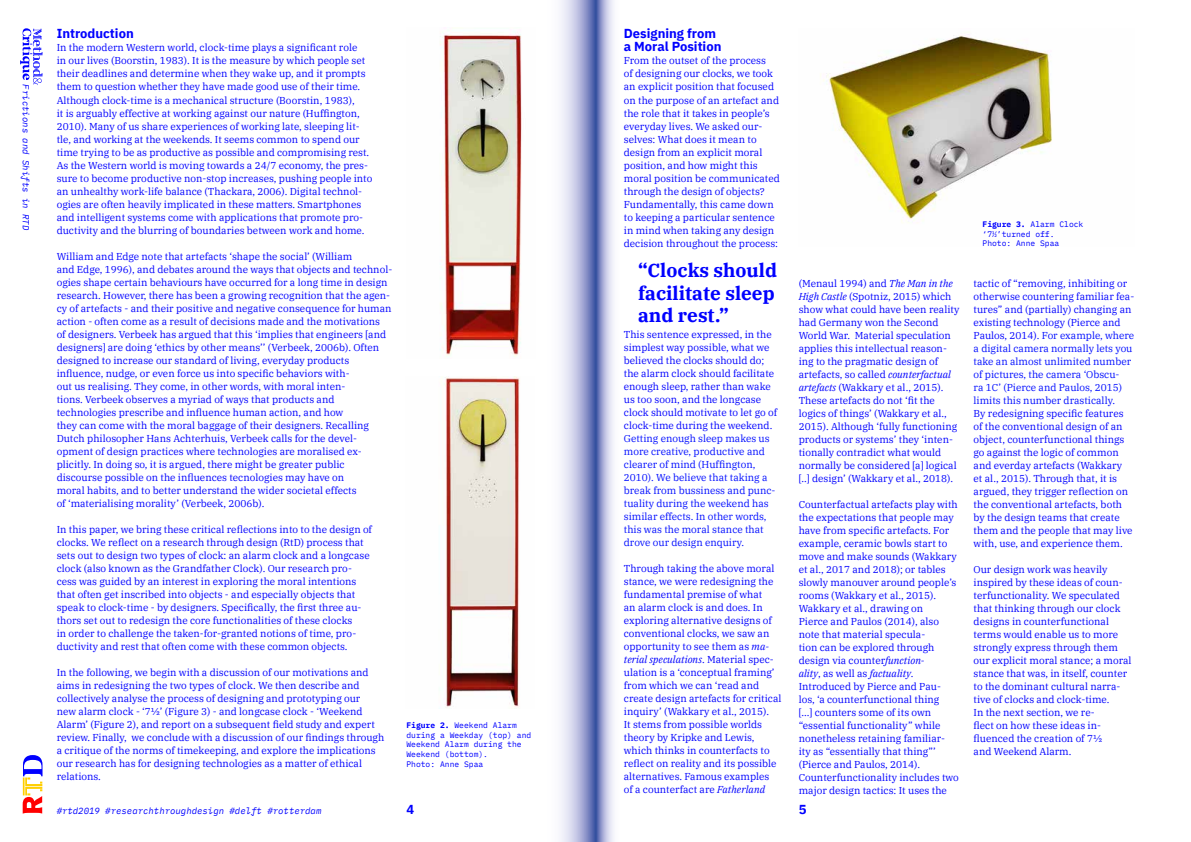
<style>
.page{position:relative;width:1191px;height:842px;background:#fff}
.page>*{position:absolute;margin:0;border:0;box-sizing:border-box;transform-origin:0 0}
.t1{font:700 19px/22.8px "IBM Plex Serif";color:#00f}
.t2{font:700 13px/13px "IBM Plex Sans";color:#00f}
.t3{font:10px/13px "IBM Plex Serif";color:#00f}
.t4{font:10px/13px "IBM Plex Serif";color:#000dff}
.t5{font:italic 9px "IBM Plex Mono";color:#00f}
.t6{font:8px/9.6px "IBM Plex Mono";color:#00f}
.s1{font-weight:700}
.s2{font-style:italic}
.s3{color:#00f}
</style>
<div class="page">
<svg style="left:595px;top:0;width:19px;height:842px;background:#a8b0d7"></svg>
<svg style="left:561px;top:0;width:34px;height:842px;background:#b0b6db"></svg>
<svg style="left:20px;top:28px;width:23px;height:57px"></svg>
<svg style="left:23px;top:755px;width:20px;height:59px"></svg>
<img style="left:440px;top:31px;width:82px;height:326px">
<img style="left:445px;top:377px;width:75px;height:331px">
<img style="left:820px;top:34px;width:232px;height:189px">
<p class="t5" style="left:33px;top:84px;width:147px;rotate:90deg">Frictions and Shifts in RTD</p>
<h2 class="t2" style="left:57px;top:26px;width:79px">Introduction</h2>
<p class="t3" style="left:57px;top:41px;width:317px">In the modern Western world, clock-time plays a significant role<br>in our lives (Boorstin, 1983). It is the measure by which people set their deadlines and determine when they wake up, and it prompts them to question whether they have made good use of their time.<br>Although clock-time is a mechanical structure (Boorstin, 1983),<br>it is arguably effective at working against our nature (Huffington, 2010). Many of us share experiences of working late, sleeping lit&shy;tle, and working at the weekends. It seems common to spend our time trying to be as productive as possible and compromising rest.<br>As the Western world is moving towards a 24/7 economy, the pres&shy;sure to become productive non-stop increases, pushing people into an unhealthy work-life balance (Thackara, 2006). Digital technol&shy;ogies are often heavily implicated in these matters. Smartphones and intelligent systems come with applications that promote pro&shy;ductivity and the blurring of boundaries between work and home.</p>
<p class="t3" style="left:57px;top:249px;width:337px">William and Edge note that artefacts ‘shape the social’ (William<br>and Edge, 1996), and debates around the ways that objects and technol&shy;ogies shape certain behaviours have occurred for a long time in design research. However, there has been a growing recognition that the agen&shy;cy of artefacts - and their positive and negative consequence for human action - often come as a result of decisions made and the motivations<br>of designers. Verbeek has argued that this ‘implies that engineers [and designers] are doing ‘ethics by other means’’ (Verbeek, 2006b). Often designed to increase our standard of living, everyday products influence, nudge, or even force us into specific behaviors with-<br>out us realising. They come, in other words, with moral inten-<br>tions. Verbeek observes a myriad of ways that products and technologies prescribe and influence human action, and how<br>they can come with the moral baggage of their designers. Recalling Dutch philosopher Hans Achterhuis, Verbeek calls for the devel&shy;opment of design practices where technologies are moralised ex&shy;plicitly. In doing so, it is argued, there might be greater public discourse possible on the influences tecnologies may have on<br>moral habits, and to better understand the wider societal effects<br>of ‘materialising morality’ (Verbeek, 2006b).</p>
<p class="t3" style="left:57px;top:522px;width:317px">In this paper, we bring these critical reflections into to the design of clocks. We reflect on a research through design (RtD) process that sets out to design two types of clock: an alarm clock and a longcase clock (also known as the Grandfather Clock). Our research pro&shy;cess was guided by an interest in exploring the moral intentions that often get inscribed into objects - and especially objects that speak to clock-time - by designers. Specifically, the first three au&shy;thors set out to redesign the core functionalities of these clocks<br>in order to challenge the taken-for-granted notions of time, pro&shy;ductivity and rest that often come with these common objects.</p>
<p class="t3" style="left:57px;top:665px;width:329px">In the following, we begin with a discussion of our motivations and aims in redesigning the two types of clock. We then describe and collectively analyse the process of designing and prototyping our<br>new alarm clock - ‘7½’ (Figure 3) - and longcase clock - ‘Weekend Alarm’ (Figure 2), and report on a subsequent field study and expert review. Finally, we conclude with a discussion of our findings through a critique of the norms of timekeeping, and explore the implications our research has for designing technologies as a matter of ethical relations.</p>
<p class="t6" style="left:406px;top:720px;width:126px"><span class="s1">Figure 2.</span> Weekend Alarm during a Weekday (top) and<br>Weekend Alarm during the<br>Weekend (bottom).<br>Photo: Anne Spaa</p>
<h2 class="t2" style="left:624px;top:26px;width:99px">Designing from a Moral Position</h2>
<p class="t3" style="left:624px;top:54px;width:158px">From the outset of the process<br>of designing our clocks, we took an explicit position that focused on the purpose of an artefact and the role that it takes in people’s everyday lives. We asked our&shy;selves: What does it mean to design from an explicit moral position, and how might this moral position be communicated through the design of objects?<br>Fundamentally, this came down to keeping a particular sentence in mind when taking any design decision throughout the process:</p>
<h1 class="t1" style="left:638px;top:257px;width:141px">“Clocks should facilitate sleep and rest.”</h1>
<p class="t3" style="left:624px;top:327px;width:155px">This sentence expressed, in the simplest way possible, what we believed the clocks should do; the alarm clock should facilitate enough sleep, rather than wake us too soon, and the longcase clock should motivate to let go of clock-time during the weekend.</p>
<p class="t4" style="left:624px;top:431px;width:153px">Getting enough sleep makes us more creative, productive and clearer of mind (Huffington,<br>2010). We believe that taking a break from bussiness and punc&shy;tuality during the weekend has similar effects. In other words, this was the moral stance that drove our design enquiry.</p>
<p class="t3" style="left:624px;top:561px;width:159px">Through taking the above moral stance, we were redesigning the fundamental premise of what<br>an alarm clock is and does. In exploring alternative designs of conventional clocks, we saw an opportunity to see them as <span class="s2">ma&shy;terial speculations</span>. Material spec&shy;ulation is a ‘conceptual framing’ from which we can ‘read and create design artefacts for critical inquiry’ (Wakkary et al., 2015).<br>It stems from possible worlds theory by Kripke and Lewis, which thinks in counterfacts to reflect on reality and its possible alternatives. Famous examples<br>of a counterfact are <span class="s2">Fatherland</span></p>
<p class="t3" style="left:798px;top:276px;width:162px">(Menaul 1994) and <span class="s2">The Man in the High Castle</span> (Spotniz, 2015) which show what could have been reality had Germany won the Second World War. Material speculation applies this intellectual reason&shy;ing to the pragmatic design of artefacts, so called <span class="s2">counterfactual artefacts</span> (Wakkary et al., 2015).<br>These artefacts do not ‘fit the logics of things’ (Wakkary et al., 2015). Although ‘fully functioning products or systems’ they ‘inten&shy;tionally contradict what would normally be considered [a] logical [..] design’ (Wakkary et al., 2018).</p>
<p class="t3" style="left:798px;top:497px;width:162px">Counterfactual artefacts play with the expectations that people may have from specific artefacts. For example, ceramic bowls start to move and make sounds (Wakkary et al., 2017 and 2018); or tables slowly manouver around people’s rooms (Wakkary et al., 2015).<br>Wakkary et al., drawing on<br>Pierce and Paulos (2014), also note that material specula-<br>tion can be explored through design via counter<span class="s2">function-<br>ality</span>, as well as <span class="s2">factuality</span>.<br>Introduced by Pierce and Pau&shy;los, ‘a counterfunctional thing<br>[…] counters some of its own “essential functionality” while nonetheless retaining familiar&shy;ity as “essentially that thing”’ (Pierce and Paulos, 2014).<br>Counterfunctionality includes two major design tactics: It uses the</p>
<p class="t5" style="left:57px;top:803px;width:266px">#rtd2019 #researchthroughdesign #delft #rotterdam</p>
<h2 class="t2" style="left:406px;top:801px;width:9px">4</h2>
<h2 class="t2" style="left:798px;top:801px;width:9px">5</h2>
<p class="t6" style="left:982px;top:219px;width:102px"><span class="s1">Figure 3.</span> Alarm Clock ‘7½’turned off.<br>Photo: Anne Spaa</p>
<p class="t4" style="left:973px;top:276px;width:162px"><span class="s3">tactic of “removing, inhibiting or otherwise countering familiar fea&shy;tures” and (partially) changing an existing technology (Pierce and Paulos, 2014)</span>. For example, where a digital camera normally lets you take an almost unlimited number of pictures, the camera ‘Obscu-<br>ra 1C’ (Pierce and Paulos, 2015) limits this number drastically.</p>
<p class="t3" style="left:973px;top:406px;width:160px">By redesigning specific features of the conventional design of an object, counterfunctional things go against the logic of common and everday artefacts (Wakkary et al., 2015). Through that, it is argued, they trigger reflection on the conventional artefacts, both by the design teams that create them and the people that may live with, use, and experience them.</p>
<p class="t3" style="left:973px;top:562px;width:159px">Our design work was heavily inspired by these ideas of coun&shy;terfunctionality. We speculated that thinking through our clock designs in counterfunctional terms would enable us to more strongly express through them our explicit moral stance; a moral stance that was, in itself, counter to the dominant cultural narra&shy;tive of clocks and clock-time.<br>In the next section, we re-<br>flect on how these ideas in&shy;fluenced the creation of 7½<br>and Weekend Alarm.</p>
</div>
